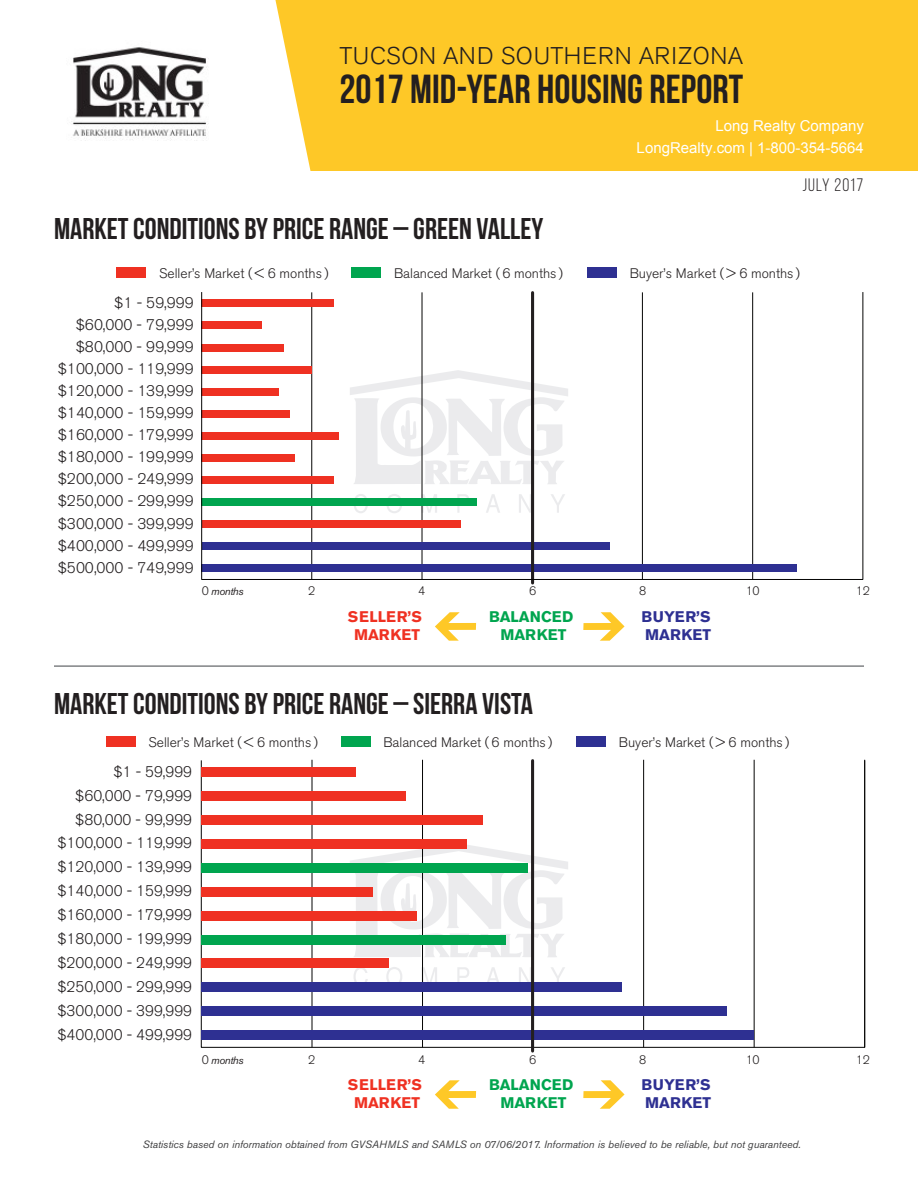
<style>
.page{position:relative;width:918px;height:1188px;background:#fff}
.page>*{position:absolute;margin:0;border:0;box-sizing:border-box;transform-origin:0 0}
.t1{font:700 40.5px "Bebas Neue";color:#231f20}
.t2{font:700 30px "Bebas Neue";color:#231f20}
.t3{font:300 24px "Akzidenz Grotesk BE";letter-spacing:.03em;color:#231f20}
.t4{font:18px "Bebas Neue";letter-spacing:.06em;color:#231f20}
.t5{font:300 15.3px/22px "Akzidenz Grotesk BE";letter-spacing:.005em;color:#231f20;text-align:right}
.t6{font:700 15.3px/18.3px "Akzidenz Grotesk BE";letter-spacing:.01em;color:#ef3122;text-align:center}
.t7{font:700 15.3px/18.3px "Akzidenz Grotesk BE";color:#00a54f;text-align:center}
.t8{font:700 15.3px/18.3px "Akzidenz Grotesk BE";color:#2e3092}
.t9{font:15px/22.5px "Arial";color:#fff;text-align:right}
.t10{font:300 13.8px "Akzidenz Grotesk BE";color:#231f20}
.t11{font:300 12.3px "Akzidenz Grotesk BE";letter-spacing:-.03em;color:#231f20}
.t12{font:italic 10.65px "Akzidenz Grotesk BE";letter-spacing:-.03em;color:#231f20}
.t13{font:italic 10.5px "Akzidenz Grotesk BE";color:#3e3e3f}
.s1{font-weight:300;font-style:normal;font-size:12.3px}
</style>
<div class="page">
<svg style="left:353px;top:968px;width:15px;height:15px"></svg>
<svg style="left:386px;top:967px;width:16px;height:16px"></svg>
<svg style="left:421px;top:967px;width:16px;height:16px"></svg>
<svg style="left:457px;top:967px;width:13px;height:16px"></svg>
<svg style="left:486px;top:967px;width:14px;height:16px"></svg>
<svg style="left:519px;top:967px;width:12px;height:16px"></svg>
<svg style="left:550px;top:967px;width:15px;height:16px"></svg>
<svg style="left:350px;top:843px;width:218px;height:114px"></svg>
<svg style="left:354px;top:494px;width:14px;height:19px"></svg>
<svg style="left:387px;top:494px;width:15px;height:19px"></svg>
<svg style="left:421px;top:494px;width:16px;height:19px"></svg>
<svg style="left:457px;top:494px;width:12px;height:19px"></svg>
<svg style="left:486px;top:494px;width:14px;height:19px"></svg>
<svg style="left:519px;top:494px;width:12px;height:19px"></svg>
<svg style="left:551px;top:494px;width:14px;height:19px"></svg>
<svg style="left:350px;top:370px;width:218px;height:114px"></svg>
<div style="left:275px;top:0;width:643px;height:171px;background:#fec827"></div>
<hr style="left:54px;top:665px;width:810px;height:2px;background:#808285">
<div style="left:117px;top:268px;width:29px;height:10px;background:#ef3122"></div>
<div style="left:352px;top:268px;width:29px;height:10px;background:#00a54f"></div>
<div style="left:587px;top:268px;width:30px;height:10px;background:#2e3092"></div>
<hr style="left:752px;top:292px;width:1px;height:288px;background:#050504">
<hr style="left:642px;top:292px;width:1px;height:288px;background:#050504">
<hr style="left:422px;top:292px;width:1px;height:288px;background:#050504">
<hr style="left:312px;top:292px;width:1px;height:288px;background:#050504">
<div style="left:202px;top:299px;width:132px;height:8px;background:#ef3122"></div>
<div style="left:202px;top:322px;width:60px;height:7px;background:#ef3122"></div>
<div style="left:202px;top:344px;width:82px;height:7px;background:#ef3122"></div>
<div style="left:202px;top:366px;width:110px;height:8px;background:#ef3122"></div>
<div style="left:202px;top:388px;width:77px;height:8px;background:#ef3122"></div>
<div style="left:202px;top:410px;width:88px;height:8px;background:#ef3122"></div>
<div style="left:202px;top:432px;width:137px;height:8px;background:#ef3122"></div>
<div style="left:202px;top:454px;width:93px;height:8px;background:#ef3122"></div>
<div style="left:202px;top:476px;width:132px;height:8px;background:#ef3122"></div>
<div style="left:202px;top:498px;width:275px;height:8px;background:#00a54f"></div>
<div style="left:202px;top:520px;width:259px;height:8px;background:#ef3122"></div>
<div style="left:202px;top:542px;width:407px;height:8px;background:#2e3092"></div>
<div style="left:202px;top:565px;width:595px;height:7px;background:#2e3092"></div>
<svg style="left:583px;top:612px;width:42px;height:29px"></svg>
<svg style="left:435px;top:612px;width:41px;height:29px"></svg>
<hr style="left:531px;top:293px;width:3px;height:290px;background:#231f20">
<hr style="left:864px;top:760px;width:1px;height:287px;background:#050504">
<hr style="left:754px;top:760px;width:1px;height:287px;background:#050504">
<hr style="left:643px;top:760px;width:1px;height:287px;background:#050504">
<hr style="left:533px;top:760px;width:1px;height:287px;background:#050504">
<hr style="left:422px;top:760px;width:1px;height:287px;background:#050504">
<hr style="left:312px;top:760px;width:1px;height:287px;background:#050504">
<div style="left:106px;top:737px;width:29px;height:10px;background:#ef3122"></div>
<div style="left:341px;top:737px;width:29px;height:10px;background:#00a54f"></div>
<div style="left:576px;top:737px;width:30px;height:10px;background:#2e3092"></div>
<div style="left:201px;top:767px;width:155px;height:10px;background:#ef3122"></div>
<div style="left:201px;top:791px;width:205px;height:9px;background:#ef3122"></div>
<div style="left:201px;top:815px;width:282px;height:9px;background:#ef3122"></div>
<div style="left:201px;top:839px;width:266px;height:9px;background:#ef3122"></div>
<div style="left:201px;top:863px;width:327px;height:9px;background:#00a54f"></div>
<div style="left:201px;top:887px;width:172px;height:9px;background:#ef3122"></div>
<div style="left:201px;top:911px;width:216px;height:9px;background:#ef3122"></div>
<div style="left:201px;top:935px;width:304px;height:9px;background:#00a54f"></div>
<div style="left:201px;top:959px;width:188px;height:9px;background:#ef3122"></div>
<div style="left:201px;top:983px;width:421px;height:9px;background:#2e3092"></div>
<div style="left:201px;top:1007px;width:525px;height:9px;background:#2e3092"></div>
<div style="left:201px;top:1031px;width:553px;height:9px;background:#2e3092"></div>
<svg style="left:583px;top:1080px;width:42px;height:29px"></svg>
<svg style="left:435px;top:1080px;width:41px;height:29px"></svg>
<hr style="left:531px;top:761px;width:3px;height:290px;background:#231f20">
<img style="left:71px;top:47px;width:136px;height:94px">
<h3 class="t3" style="left:340px;top:43px;width:405px">TUCSON AND SOUTHERN ARIZONA</h3>
<h1 class="t1" style="left:339px;top:67px;width:405px">2017 MID-YEAR HOUSING REPORT</h1>
<p class="t9" style="left:637px;top:114px;width:229px">Long-Realty-Company<br>LongRealty.com-|-1-800-354-5664</p>
<h2 class="t2" style="left:54px;top:212px;width:491px">MARKET CONDITIONS BY PRICE RANGE – GREEN VALLEY</h2>
<p class="t4" style="left:803px;top:175px;width:62px">July 2017</p>
<p class="t10" style="left:159px;top:265px;width:171px">Seller’s Market ( &lt; 6 months )</p>
<p class="t10" style="left:394px;top:265px;width:171px">Balanced Market ( 6 months )</p>
<p class="t10" style="left:630px;top:265px;width:172px">Buyer’s Market ( &gt; 6 months )</p>
<p class="t5" style="left:58px;top:292px;width:138px">$1 - 59,999 $60,000 - 79,999 $80,000 - 99,999 $100,000 - 119,999 $120,000 - 139,999 $140,000 - 159,999 $160,000 - 179,999 $180,000 - 199,999 $200,000 - 249,999 $250,000 - 299,999 $300,000 - 399,999 $400,000 - 499,999 $500,000 - 749,999</p>
<p class="t12" style="left:202px;top:585px;width:43px"><span class="s1">0</span> months</p>
<p class="t11" style="left:308px;top:584px;width:9px">2</p>
<p class="t11" style="left:418px;top:584px;width:9px">4</p>
<p class="t11" style="left:529px;top:584px;width:9px">6</p>
<p class="t11" style="left:639px;top:584px;width:9px">8</p>
<p class="t11" style="left:746px;top:584px;width:15px">10</p>
<p class="t11" style="left:856px;top:584px;width:15px">12</p>
<p class="t6" style="left:348px;top:608px;width:75px">SELLER’S<br>MARKET</p>
<p class="t7" style="left:489px;top:608px;width:86px">BALANCED<br>MARKET</p>
<p class="t8" style="left:641px;top:608px;width:71px">BUYER’S<br>MARKET</p>
<h2 class="t2" style="left:54px;top:687px;width:480px">MARKET CONDITIONS BY PRICE RANGE – SIERRA VISTA</h2>
<p class="t10" style="left:149px;top:734px;width:171px">Seller’s Market ( &lt; 6 months )</p>
<p class="t10" style="left:383px;top:734px;width:171px">Balanced Market ( 6 months )</p>
<p class="t10" style="left:619px;top:734px;width:172px">Buyer’s Market ( &gt; 6 months )</p>
<p class="t5" style="left:57px;top:760px;width:136px;line-height:23.9px">$1 - 59,999 $60,000 - 79,999 $80,000 - 99,999 $100,000 - 119,999 $120,000 - 139,999 $140,000 - 159,999 $160,000 - 179,999 $180,000 - 199,999 $200,000 - 249,999 $250,000 - 299,999 $300,000 - 399,999 $400,000 - 499,999</p>
<p class="t12" style="left:202px;top:1053px;width:43px"><span class="s1">0</span> months</p>
<p class="t11" style="left:308px;top:1052px;width:9px">2</p>
<p class="t11" style="left:418px;top:1052px;width:9px">4</p>
<p class="t11" style="left:529px;top:1052px;width:9px">6</p>
<p class="t11" style="left:639px;top:1052px;width:9px">8</p>
<p class="t11" style="left:746px;top:1052px;width:15px">10</p>
<p class="t11" style="left:856px;top:1052px;width:15px">12</p>
<p class="t6" style="left:348px;top:1076px;width:75px">SELLER’S<br>MARKET</p>
<p class="t7" style="left:489px;top:1076px;width:86px">BALANCED<br>MARKET</p>
<p class="t8" style="left:641px;top:1076px;width:71px">BUYER’S<br>MARKET</p>
<p class="t13" style="left:143px;top:1138px;width:659px">Statistics based on information obtained from GVSAHMLS and SAMLS on 07/06/2017. Information is believed to be reliable, but not guaranteed.</p>
</div>
